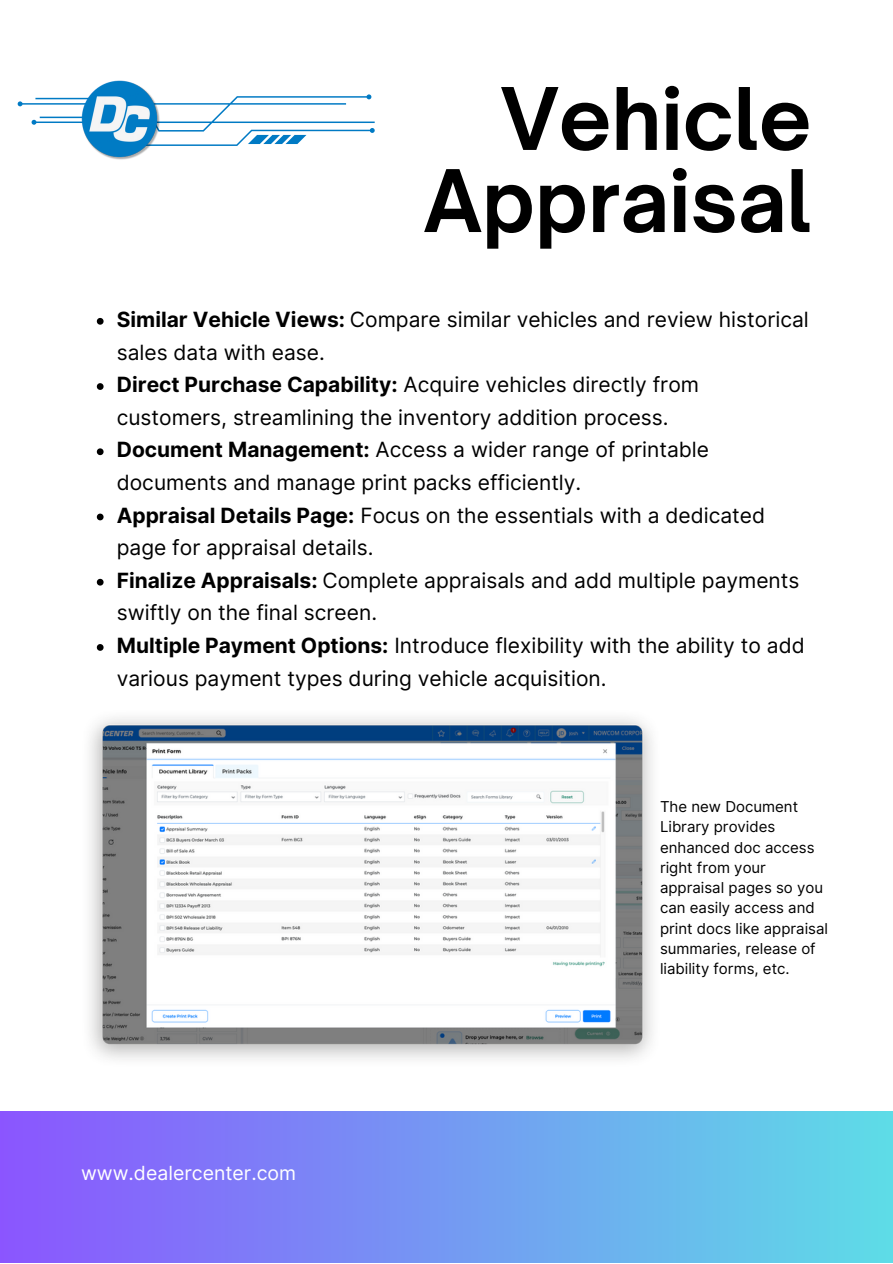
<style>
.page{position:relative;width:893px;height:1264px;background:#fff}
.page>*{position:absolute;margin:0;border:0;box-sizing:border-box;transform-origin:0 0}
.t1{font:700 82.35px/82.1px "Open Sauce One";color:#000;text-align:right}
.t2{font:21px/32.5px "Inter";color:#000}
.t3{font:19.5px "Inter";color:#fff}
.t4{font:15px/20.2px "Inter";color:#000}
.s1{font-weight:700}
</style>
<div class="page">
<div style="left:0;top:1111px;width:892px;height:151px;background:linear-gradient(to right,#8b55fe,#5edce7)"></div>
<svg style="left:18px;top:94px;width:356px;height:52px"></svg>
<img style="left:81px;top:80px;width:80px;height:80px">
<img style="left:89px;top:717px;width:564px;height:343px">
<svg style="left:97px;top:318px;width:7px;height:7px"></svg>
<svg style="left:97px;top:383px;width:7px;height:7px"></svg>
<svg style="left:97px;top:448px;width:7px;height:7px"></svg>
<svg style="left:97px;top:513px;width:7px;height:7px"></svg>
<svg style="left:97px;top:579px;width:7px;height:6px"></svg>
<svg style="left:97px;top:644px;width:7px;height:6px"></svg>
<p class="t1" style="left:423px;top:77px;width:389px">Vehicle<br>Appraisal</p>
<p class="t2" style="left:117px;top:303px;width:693px"><span class="s1">Similar Vehicle Views:</span> Compare similar vehicles and review historical sales data with ease.</p>
<p class="t2" style="left:117px;top:368px;width:584px"><span class="s1">Direct Purchase Capability:</span> Acquire vehicles directly from customers, streamlining the inventory addition process.</p>
<p class="t2" style="left:117px;top:433px;width:593px"><span class="s1">Document Management:</span> Access a wider range of printable documents and manage print packs efficiently.</p>
<p class="t2" style="left:117px;top:498px;width:649px"><span class="s1">Appraisal Details Page:</span> Focus on the essentials with a dedicated page for appraisal details.</p>
<p class="t2" style="left:117px;top:564px;width:684px"><span class="s1">Finalize Appraisals:</span> Complete appraisals and add multiple payments swiftly on the final screen.</p>
<p class="t2" style="left:117px;top:629px;width:689px"><span class="s1">Multiple Payment Options:</span> Introduce flexibility with the ability to add various payment types during vehicle acquisition.</p>
<p class="t3" style="left:81px;top:1160px;width:216px">www.dealercenter.com</p>
<p class="t4" style="left:660px;top:796px;width:169px">The new Document<br>Library provides enhanced doc access right from your appraisal pages so you can easily access and print docs like appraisal summaries, release of liability forms, etc.</p>
</div>
